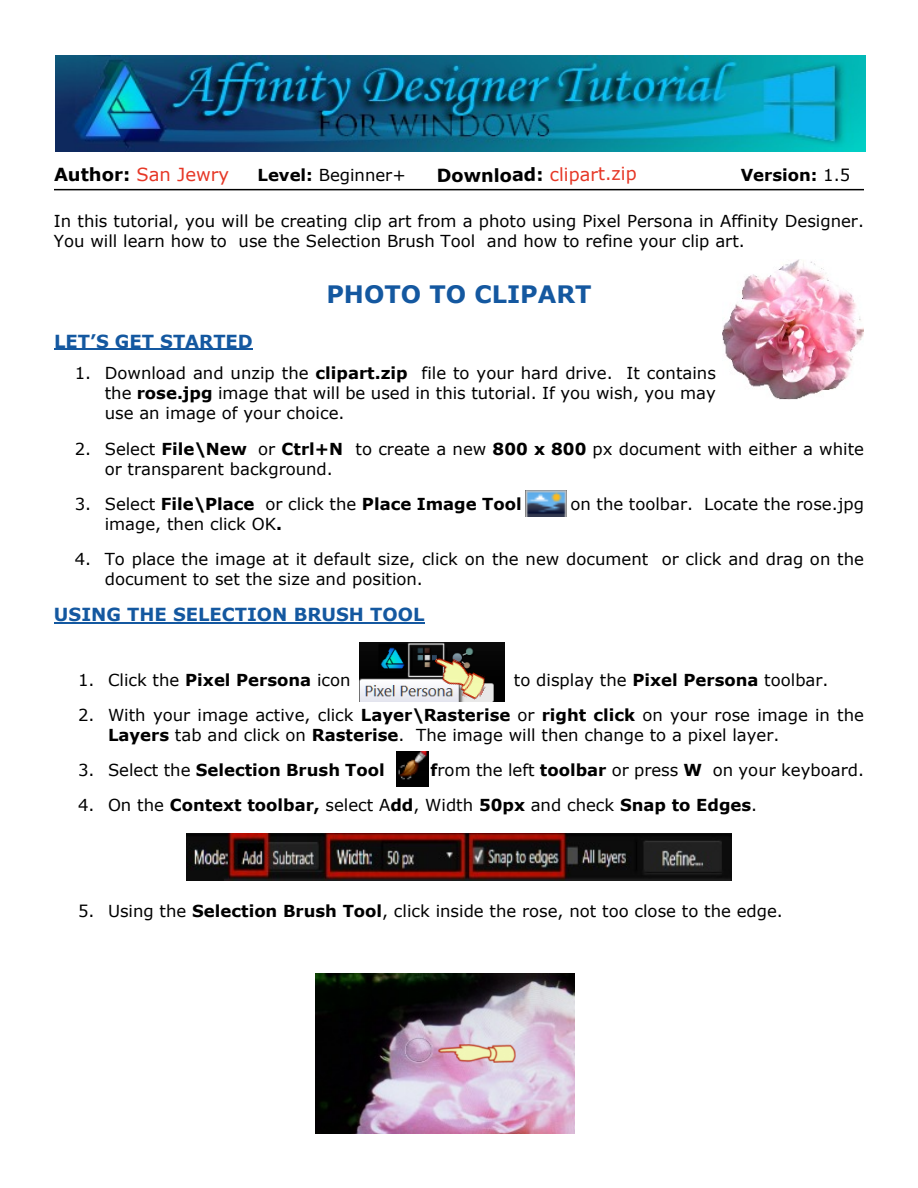
<style>
.page{position:relative;width:918px;height:1188px;background:#fff}
.page>*{position:absolute;margin:0;border:0;box-sizing:border-box;transform-origin:0 0}
.t1{font:700 24px "Verdana";color:#1458a0}
.t2{font:700 18px "Verdana";color:#1458a0}
.t3{font:18px "Verdana";color:#e63726}
.t4{font:16.5px/20.1px "Verdana";color:#000}
.t5{font:700 16.5px "Verdana";color:#000}
.s1{font-weight:700;color:#000}
.s2{font-weight:700}
.s3{font-weight:400}
</style>
<div class="page">
<hr style="left:54px;top:348px;width:199px;height:2px;background:#1458a0">
<hr style="left:54px;top:622px;width:371px;height:2px;background:#1458a0">
<hr style="left:54px;top:189px;width:810px;height:1px;background:#000">
<img style="left:55px;top:55px;width:811px;height:96px">
<img style="left:525px;top:490px;width:41px;height:27px">
<img style="left:360px;top:642px;width:144px;height:60px">
<img style="left:428px;top:653px;width:61px;height:49px">
<img style="left:396px;top:752px;width:33px;height:35px">
<img style="left:187px;top:834px;width:544px;height:47px">
<img style="left:315px;top:973px;width:259px;height:161px">
<img style="left:438px;top:1044px;width:78px;height:19px">
<img style="left:723px;top:259px;width:141px;height:141px">
<p class="t3" style="left:54px;top:167px;width:177px"><span class="s1">Author:</span> San Jewry</p>
<p class="t4" style="left:257px;top:166px;width:150px"><span class="s2">Level:</span> Beginner+</p>
<p class="t3" style="left:437px;top:169px;width:202px;rotate:-1deg"><span class="s1">Download:</span> clipart.zip</p>
<p class="t5" style="left:741px;top:168px;width:111px">Version: <span class="s3">1.5</span></p>
<p class="t4" style="left:54px;top:213px;width:812px">In this tutorial, you will be creating clip art from a photo using Pixel Persona in Affinity Designer.<br>You will learn how to use the Selection Brush Tool and how to refine your clip art.</p>
<h1 class="t1" style="left:326px;top:285px;width:267px">PHOTO TO CLIPART</h1>
<p class="t2" style="left:54px;top:334px;width:200px">LET’S GET STARTED</p>
<p class="t4" style="left:105px;top:365px;width:613px;text-align:justify;text-indent:-30px">1. Download and unzip the <span class="s2">clipart.zip</span> file to your hard drive. It contains the <span class="s2">rose.jpg</span> image that will be used in this tutorial. If you wish, you may use an image of your choice.</p>
<p class="t4" style="left:105px;top:440px;width:761px;text-indent:-30px">2. Select <span class="s2">File\New</span> or <span class="s2">Ctrl+N</span> to create a new <span class="s2">800 x 800</span> px document with either a white or transparent background.</p>
<p class="t5" style="left:75px;top:497px;width:448px"><span class="s3">3. Select</span> File\Place <span class="s3">or click the</span> Place Image Tool</p>
<p class="t4" style="left:570px;top:495px;width:295px">on the toolbar. Locate the rose.jpg</p>
<p class="t4" style="left:105px;top:515px;width:179px">image, then click OK<span class="s2">.</span></p>
<p class="t4" style="left:105px;top:550px;width:761px;text-indent:-30px">4. To place the image at it default size, click on the new document or click and drag on the document to set the size and position.</p>
<p class="t2" style="left:54px;top:608px;width:372px">USING THE SELECTION BRUSH TOOL</p>
<p class="t4" style="left:78px;top:672px;width:274px">1. Click the <span class="s2">Pixel Persona</span> icon</p>
<p class="t4" style="left:514px;top:672px;width:316px">to display the <span class="s2">Pixel Persona</span> toolbar.</p>
<p class="t4" style="left:108px;top:707px;width:758px;text-indent:-30px">2. With your image active, click <span class="s2">Layer\Rasterise</span> or <span class="s2">right click</span> on your rose image in the<br><span class="s2">Layers</span> tab and click on <span class="s2">Rasterise</span>. The image will then change to a pixel layer.</p>
<p class="t5" style="left:78px;top:764px;width:308px"><span class="s3">3. Select the</span> Selection Brush Tool</p>
<p class="t4" style="left:431px;top:762px;width:435px"><span class="s2">f</span>rom the left <span class="s2">toolbar</span> or press <span class="s2">W</span> on your keyboard.</p>
<p class="t5" style="left:78px;top:799px;width:681px"><span class="s3">4. On the</span> Context toolbar, <span class="s3">select A</span>dd<span class="s3">, Width</span> 50px <span class="s3">and check</span> Snap to Edges<span class="s3">.</span></p>
<p class="t4" style="left:78px;top:902px;width:706px">5. Using the <span class="s2">Selection Brush Tool</span>, click inside the rose, not too close to the edge.</p>
</div>
